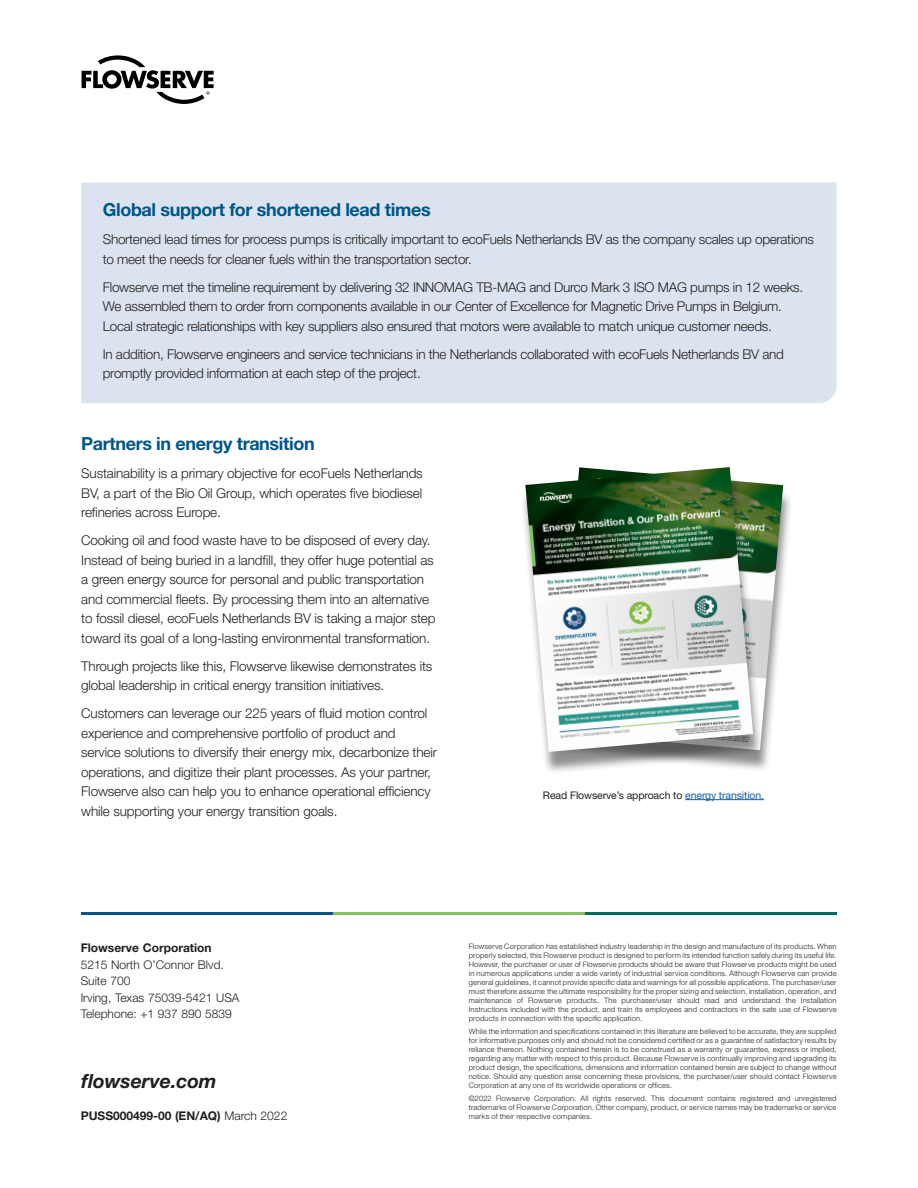
<style>
.page{position:relative;width:918px;height:1188px;background:#fff}
.page>*{position:absolute;margin:0;border:0;box-sizing:border-box;transform-origin:0 0}
.t1{font:italic 700 19.5px "Helvetica Neue LT Std";color:#231f20}
.Body_copy{font:700 18px "Helvetica Neue LT Std";letter-spacing:-.02em;color:#00568a}
.Body_copy-2{font:300 13.5px/19.5px "Helvetica Neue LT Std";letter-spacing:-.01em;color:#231f20}
.t2{font:300 12px/16.5px "Helvetica Neue LT Std";color:#231f20}
.t3{font:700 12px "Helvetica Neue LT Std";color:#231f20}
.Footnote{font:10.5px "Helvetica Neue LT Std";letter-spacing:-.01em;color:#231f20}
.t4{font:300 7.5px/9px "Helvetica Neue LT Std";letter-spacing:.025em;color:#231f20;text-align:justify}
.s1{color:#175d9e}
.s2{font-weight:300}
</style>
<div class="page">
<div style="left:81px;top:183px;width:756px;height:220px;background:#dbe3ee"></div>
<hr style="left:685px;top:799px;width:79px;height:1px;background:#175d9e">
<div style="left:550px;top:474px;width:243px;height:299px;background:#231f20;opacity:.5"></div>
<img style="left:763px;top:474px;width:20px;height:276px">
<div style="left:520px;top:474px;width:243px;height:300px;background:#231f20;opacity:.5"></div>
<img style="left:525px;top:467px;width:228px;height:285px">
<svg style="left:82px;top:55px;width:132px;height:49px"></svg>
<hr style="left:81px;top:912px;width:252px;height:3px;background:#00568a">
<hr style="left:333px;top:912px;width:252px;height:3px;background:#82c661">
<hr style="left:585px;top:912px;width:252px;height:3px;background:#006c5c">
<p class="Body_copy" style="left:103px;top:199px;width:329px">Global support for shortened lead times</p>
<p class="Body_copy-2" style="left:103px;top:230px;width:713px">Shortened lead times for process pumps is critically important to ecoFuels Netherlands BV as the company scales up operations to meet the needs for cleaner fuels within the transportation sector.</p>
<p class="Body_copy-2" style="left:103px;top:277px;width:702px">Flowserve met the timeline requirement by delivering 32 INNOMAG TB-MAG and Durco Mark 3 ISO MAG pumps in 12 weeks.<br>We assembled them to order from components available in our Center of Excellence for Magnetic Drive Pumps in Belgium.<br>Local strategic relationships with key suppliers also ensured that motors were available to match unique customer needs.</p>
<p class="Body_copy-2" style="left:103px;top:344px;width:683px">In addition, Flowserve engineers and service technicians in the Netherlands collaborated with ecoFuels Netherlands BV and promptly provided information at each step of the project.</p>
<p class="Body_copy" style="left:81px;top:433px;width:235px">Partners in energy transition</p>
<p class="Body_copy-2" style="left:81px;top:464px;width:343px;text-align:justify">Sustainability is a primary objective for ecoFuels Netherlands BV, a part of the Bio Oil Group, which operates five biodiesel refineries across Europe.</p>
<p class="Body_copy-2" style="left:81px;top:531px;width:356px">Cooking oil and food waste have to be disposed of every day.<br>Instead of being buried in a landfill, they offer huge potential as a green energy source for personal and public transportation and commercial fleets. By processing them into an alternative to fossil diesel, ecoFuels Netherlands BV is taking a major step toward its goal of a long-lasting environmental transformation.</p>
<p class="Body_copy-2" style="left:81px;top:656px;width:353px">Through projects like this, Flowserve likewise demonstrates its global leadership in critical energy transition initiatives.</p>
<p class="Body_copy-2" style="left:81px;top:704px;width:357px">Customers can leverage our 225 years of fluid motion control experience and comprehensive portfolio of product and service solutions to diversify their energy mix, decarbonize their operations, and digitize their plant processes. As your partner, Flowserve also can help you to enhance operational efficiency while supporting your energy transition goals.</p>
<p class="Footnote" style="left:543px;top:789px;width:223px">Read Flowserve’s approach to <span class="s1">energy transition.</span></p>
<h3 class="t3" style="left:81px;top:940px;width:132px">Flowserve Corporation</h3>
<h3 class="t2" style="left:81px;top:956px;width:160px">5215 North O’Connor Blvd.<br>Suite 700<br>Irving, Texas 75039-5421 USA<br>Telephone: +1 937 890 5839</h3>
<h1 class="t1" style="left:81px;top:1069px;width:137px">flowserve.com</h1>
<h3 class="t3" style="left:81px;top:1108px;width:208px">PUSS000499-00 (EN/AQ) <span class="s2">March 2022</span></h3>
<p class="t4" style="left:469px;top:942px;width:369px">Flowserve Corporation has established industry leadership in the design and manufacture of its products. When properly selected, this Flowserve product is designed to perform its intended function safely during its useful life.<br>However, the purchaser or user of Flowserve products should be aware that Flowserve products might be used in numerous applications under a wide variety of industrial service conditions. Although Flowserve can provide general guidelines, it cannot provide specific data and warnings for all possible applications. The purchaser/user must therefore assume the ultimate responsibility for the proper sizing and selection, installation, operation, and maintenance of Flowserve products. The purchaser/user should read and understand the Installation Instructions included with the product, and train its employees and contractors in the safe use of Flowserve products in connection with the specific application.</p>
<p class="t4" style="left:469px;top:1027px;width:369px">While the information and specifications contained in this literature are believed to be accurate, they are supplied for informative purposes only and should not be considered certified or as a guarantee of satisfactory results by reliance thereon. Nothing contained herein is to be construed as a warranty or guarantee, express or implied, regarding any matter with respect to this product. Because Flowserve is continually improving and upgrading its product design, the specifications, dimensions and information contained herein are subject to change without notice. Should any question arise concerning these provisions, the purchaser/user should contact Flowserve Corporation at any one of its worldwide operations or offices.</p>
<p class="t4" style="left:469px;top:1094px;width:369px">©2022 Flowserve Corporation. All rights reserved. This document contains registered and unregistered trademarks of Flowserve Corporation. Other company, product, or service names may be trademarks or service marks of their respective companies.</p>
</div>
